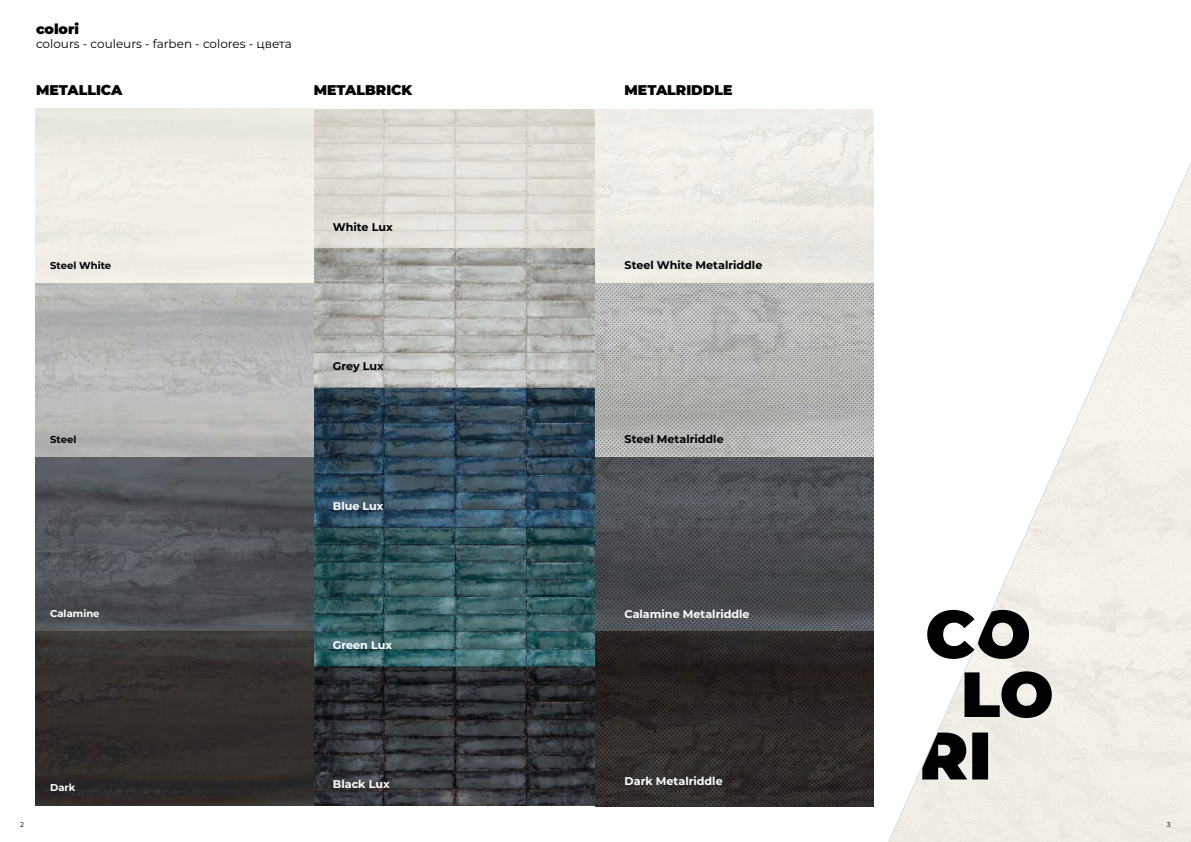
<style>
.page{position:relative;width:1191px;height:842px;background:#fff}
.page>*{position:absolute;margin:0;border:0;box-sizing:border-box;transform-origin:0 0}
.t1{font:900 63.7px "Montserrat";color:#000}
.t2{font:900 14px "Montserrat";color:#000}
.t3{font:12px "Montserrat";color:#000}
.t4{font:700 11.2px "Montserrat";color:#fff}
.t5{font:700 11.2px "Montserrat";color:#000}
.t6{font:700 10px "Montserrat";color:#000}
.t7{font:700 10px "Montserrat";color:#fff}
.t8{font:7px "Montserrat";color:#000}
</style>
<div class="page">
<img style="left:888px;top:163px;width:303px;height:679px">
<img style="left:36px;top:109px;width:837px;height:697px">
<svg style="left:927px;top:610px;width:102px;height:49px"></svg>
<svg style="left:922px;top:732px;width:66px;height:47px"></svg>
<p class="t2" style="left:36px;top:18px;width:45px">colori</p>
<p class="t3" style="left:36px;top:36px;width:257px">colours - couleurs - farben - colores - цвета</p>
<p class="t2" style="left:36px;top:79px;width:88px">METALLICA</p>
<p class="t2" style="left:314px;top:79px;width:100px">METALBRICK</p>
<p class="t6" style="left:50px;top:258px;width:63px">Steel White</p>
<p class="t6" style="left:50px;top:432px;width:28px">Steel</p>
<p class="t7" style="left:50px;top:606px;width:51px">Calamine</p>
<p class="t5" style="left:333px;top:218px;width:61px">White Lux</p>
<p class="t5" style="left:333px;top:358px;width:53px">Grey Lux</p>
<p class="t4" style="left:333px;top:498px;width:52px">Blue Lux</p>
<p class="t4" style="left:333px;top:637px;width:61px">Green Lux</p>
<p class="t8" style="left:20px;top:820px;width:5px">2</p>
<p class="t7" style="left:50px;top:781px;width:27px">Dark</p>
<p class="t4" style="left:333px;top:775px;width:58px">Black Lux</p>
<p class="t2" style="left:624px;top:79px;width:109px">METALRIDDLE</p>
<p class="t5" style="left:624px;top:257px;width:139px">Steel White Metalriddle</p>
<p class="t5" style="left:624px;top:431px;width:101px">Steel Metalriddle</p>
<p class="t4" style="left:624px;top:606px;width:127px">Calamine Metalriddle</p>
<p class="t4" style="left:624px;top:773px;width:100px">Dark Metalriddle</p>
<h1 class="t1" style="left:961px;top:646px;width:94px">LO</h1>
<p class="t8" style="left:1166px;top:820px;width:5px">3</p>
</div>
